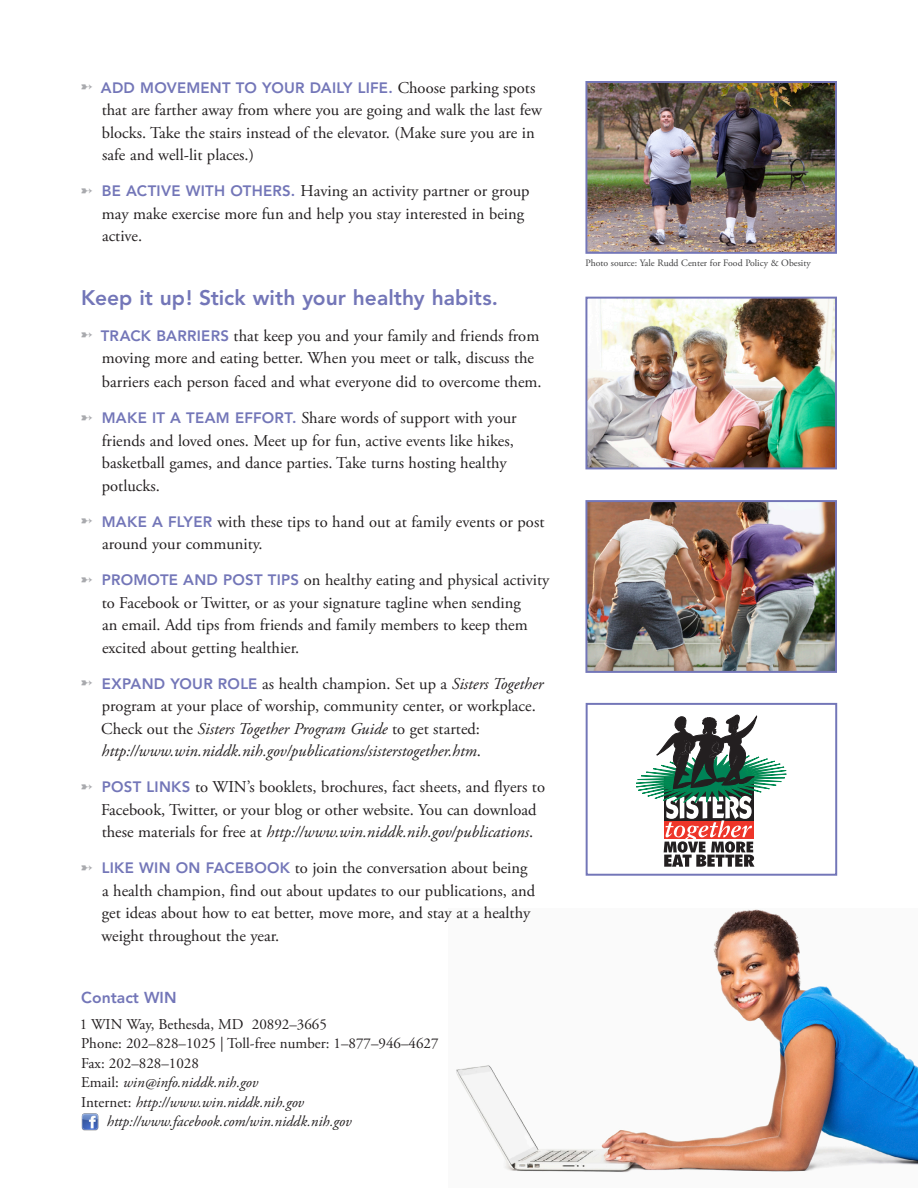
<style>
.page{position:relative;width:918px;height:1188px;background:#fff}
.page>*{position:absolute;margin:0;border:0;box-sizing:border-box;transform-origin:0 0}
.t1{font:800 21px "Avenir";color:#7376b8}
.bullet{font:16.5px/22.5px "Adobe Garamond Pro";color:#231f20}
.bullet-2{font:italic 16.5px "Adobe Garamond Pro";color:#231f20}
.body_with_H3{font:800 15.75px "Avenir";color:#7376b8}
.body_with_H3-2{font:15px/19.5px "Adobe Garamond Pro";color:#231f20}
.body_with_H3-3{font:italic 15px "Adobe Garamond Pro";color:#231f20}
.bullet-3{font:800 15px "Avenir";letter-spacing:.015em;color:#7376b8}
.t2{font:9.75px "Adobe Garamond Pro";color:#3e3e3f}
.s1{color:#a8a9ad}
.s2{font-family:"Adobe Garamond Pro";font-weight:400;font-size:16.5px;color:#231f20}
.s3{font-family:"Avenir";font-weight:800;font-size:15px;color:#7376b8}
.s4{font-style:italic}
.s5{font-style:normal}
</style>
<div class="page">
<img style="left:588px;top:84px;width:246px;height:167px">
<div style="left:585px;top:81px;width:252px;height:173px;border:2px solid #7376b8"></div>
<img style="left:588px;top:503px;width:246px;height:167px">
<img style="left:456px;top:909px;width:462px;height:264px">
<div style="left:585px;top:500px;width:252px;height:173px;border:2px solid #7376b8"></div>
<div style="left:586px;top:703px;width:251px;height:173px;border:2px solid #7376b8"></div>
<img style="left:588px;top:300px;width:246px;height:166px">
<div style="left:585px;top:297px;width:252px;height:172px;border:2px solid #7376b8"></div>
<svg style="left:636px;top:715px;width:150px;height:152px"></svg>
<img style="left:81px;top:1113px;width:18px;height:18px">
<p class="bullet-3" style="left:81px;top:79px;width:456px"><span class="s1">■</span> ADD MOVEMENT TO YOUR DAILY LIFE. <span class="s2">Choose parking spots</span></p>
<p class="bullet" style="left:102px;top:100px;width:442px">that are farther away from where you are going and walk the last few blocks. Take the stairs instead of the elevator. (Make sure you are in safe and well-lit places.)</p>
<p class="bullet" style="left:102px;top:181px;width:429px;text-indent:-21px"><span class="s1">■</span> <span class="s3">BE ACTIVE WITH OTHERS.</span> Having an activity partner or group may make exercise more fun and help you stay interested in being active.</p>
<h2 class="t1" style="left:81px;top:285px;width:418px">Keep it up! Stick with your healthy habits.</h2>
<p class="bullet" style="left:102px;top:325px;width:439px;text-indent:-21px"><span class="s1">■</span> <span class="s3">TRACK BARRIERS</span> that keep you and your family and friends from moving more and eating better. When you meet or talk, discuss the</p>
<p class="bullet" style="left:102px;top:371px;width:441px">barriers each person faced and what everyone did to overcome them.</p>
<p class="bullet" style="left:102px;top:407px;width:416px;text-indent:-21px"><span class="s1">■</span> <span class="s3">MAKE IT A TEAM EFFORT.</span> Share words of support with your friends and loved ones. Meet up for fun, active events like hikes, basketball games, and dance parties. Take turns hosting healthy potlucks.</p>
<p class="bullet" style="left:102px;top:511px;width:444px;text-indent:-21px"><span class="s1">■</span> <span class="s3">MAKE A FLYER</span> with these tips to hand out at family events or post around your community.</p>
<p class="bullet" style="left:102px;top:569px;width:449px;text-indent:-21px"><span class="s1">■</span> <span class="s3">PROMOTE AND POST TIPS</span> on healthy eating and physical activity to Facebook or Twitter, or as your signature tagline when sending<br>an email. Add tips from friends and family members to keep them excited about getting healthier.</p>
<p class="bullet" style="left:101px;top:673px;width:444px;text-indent:-20px"><span class="s1">■</span> <span class="s3">EXPAND YOUR ROLE</span> as health champion. Set up a <span class="s4">Sisters Together </span>program at your place of worship, community center, or workplace.<br>Check out the <span class="s4">Sisters Together Program Guide</span> to get started:</p>
<p class="bullet-2" style="left:102px;top:741px;width:381px">http://www.win.niddk.nih.gov/publications/sisterstogether.htm<span class="s5">.</span></p>
<p class="bullet" style="left:101px;top:776px;width:445px;text-indent:-20px"><span class="s1">■</span> <span class="s3">POST LINKS</span> to WIN’s booklets, brochures, fact sheets, and flyers to<br>Facebook, Twitter, or your blog or other website. You can download these materials for free at <span class="s4">http://www.win.niddk.nih.gov/publications</span>.</p>
<p class="bullet" style="left:101px;top:857px;width:435px;text-indent:-20px"><span class="s1">■</span> <span class="s3">LIKE WIN ON FACEBOOK</span> to join the conversation about being a health champion, find out about updates to our publications, and get ideas about how to eat better, move more, and stay at a healthy weight throughout the year.</p>
<p class="body_with_H3" style="left:81px;top:988px;width:97px">Contact WIN</p>
<p class="body_with_H3-2" style="left:80px;top:1015px;width:360px">1 WIN Way, Bethesda, MD 20892–3665<br>Phone: 202–828–1025 | Toll-free number: 1–877–946–4627<br>Fax: 202–828–1028<br>Email: <span class="s4">win@info.niddk.nih.gov</span></p>
<p class="body_with_H3-3" style="left:81px;top:1093px;width:224px"><span class="s5">Internet:</span> http://www.win.niddk.nih.gov</p>
<p class="body_with_H3-3" style="left:107px;top:1113px;width:246px">http://www.facebook.com/win.niddk.nih.gov</p>
<p class="t2" style="left:585px;top:257px;width:227px">Photo source: Yale Rudd Center for Food Policy &amp; Obesity</p>
</div>
